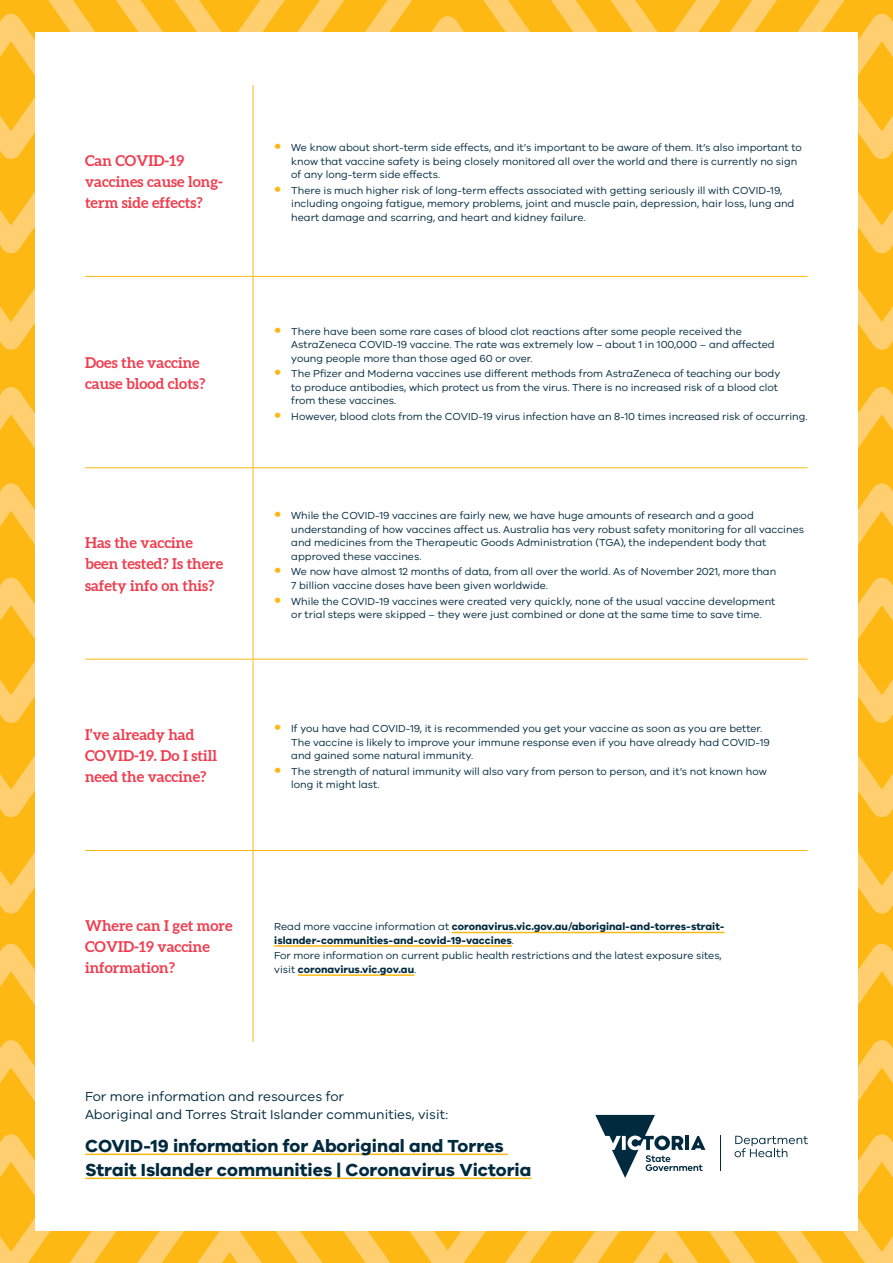
<style>
.page{position:relative;width:893px;height:1263px;background:#fff}
.page>*{position:absolute;margin:0;border:0;box-sizing:border-box;transform-origin:0 0}
.t1{font:700 18px/24px "VIC";color:#012a3f}
.t2{font:700 15px/21px "Aleo";color:#ef3d4f}
.t3{font:13.5px/18px "VIC";color:#012a3f}
.t4{font:10.5px/13.5px "VIC";color:#012a3f}
.t5{font:700 10.5px/13.5px "VIC";color:#012a3f}
.s1{font-size:18px;color:#fdb913}
.s2{font-weight:400}
.s3{font-weight:700}
</style>
<div class="page">
<svg style="left:0;top:385px;width:35px;height:529px;background:#fdc036"></svg>
<svg style="left:0;top:253px;width:35px;height:97px;background:#fdbf32"></svg>
<svg style="left:0;top:942px;width:35px;height:96px;background:#fdc033"></svg>
<svg style="left:858px;top:385px;width:35px;height:529px;background:#fdc036"></svg>
<svg style="left:858px;top:253px;width:35px;height:97px;background:#fdbf32"></svg>
<svg style="left:858px;top:942px;width:35px;height:96px;background:#fdc033"></svg>
<svg style="left:0;top:0;width:893px;height:253px;background:#fdc036"></svg>
<div style="left:35px;top:32px;width:823px;height:1199px;background:#fff"></div>
<svg style="left:0;top:1038px;width:893px;height:225px"></svg>
<hr style="left:85px;top:1153px;width:423px;height:2px;background:#fdb913">
<hr style="left:85px;top:1177px;width:446px;height:2px;background:#fdb913">
<hr style="left:253px;top:85px;width:1px;height:191px;background:#fdb913">
<hr style="left:85px;top:276px;width:168px;height:1px;background:#fdb913">
<hr style="left:253px;top:276px;width:554px;height:1px;background:#fdb913">
<hr style="left:253px;top:277px;width:1px;height:190px;background:#fdb913">
<hr style="left:85px;top:467px;width:168px;height:1px;background:#fdb913">
<hr style="left:253px;top:467px;width:554px;height:1px;background:#fdb913">
<hr style="left:253px;top:468px;width:1px;height:191px;background:#fdb913">
<hr style="left:85px;top:659px;width:168px;height:1px;background:#fdb913">
<hr style="left:253px;top:659px;width:554px;height:1px;background:#fdb913">
<hr style="left:253px;top:659px;width:1px;height:191px;background:#fdb913">
<hr style="left:85px;top:850px;width:168px;height:1px;background:#fdb913">
<hr style="left:253px;top:850px;width:554px;height:1px;background:#fdb913">
<hr style="left:253px;top:851px;width:1px;height:191px;background:#fdb913">
<hr style="left:452px;top:932px;width:272px;height:1px;background:#fdb913">
<hr style="left:274px;top:945px;width:238px;height:2px;background:#fdb913">
<hr style="left:298px;top:974px;width:116px;height:2px;background:#fdb913">
<h2 class="t2" style="left:85px;top:150px;width:139px">Can COVID-19 vaccines cause long&shy;term side effects?</h2>
<p class="t4" style="left:291px;top:141px;width:512px;text-indent:-17px"><span class="s1">•</span> We know about short-term side effects, and it’s important to be aware of them. It’s also important to know that vaccine safety is being closely monitored all over the world and there is currently no sign of any long-term side effects.</p>
<p class="t4" style="left:291px;top:183px;width:505px;text-indent:-17px"><span class="s1">•</span> There is much higher risk of long-term effects associated with getting seriously ill with COVID-19, including ongoing fatigue, memory problems, joint and muscle pain, depression, hair loss, lung and heart damage and scarring, and heart and kidney failure.</p>
<h2 class="t2" style="left:85px;top:352px;width:122px">Does the vaccine cause blood clots?</h2>
<h2 class="t2" style="left:85px;top:533px;width:140px">Has the vaccine been tested? Is there safety info on this?</h2>
<p class="t4" style="left:291px;top:324px;width:485px;text-indent:-17px"><span class="s1">•</span> There have been some rare cases of blood clot reactions after some people received the<br>AstraZeneca COVID-19 vaccine. The rate was extremely low – about 1 in 100,000 – and affected young people more than those aged 60 or over.</p>
<p class="t4" style="left:291px;top:367px;width:491px;text-indent:-17px"><span class="s1">•</span> The Pfizer and Moderna vaccines use different methods from AstraZeneca of teaching our body to produce antibodies, which protect us from the virus. There is no increased risk of a blood clot from these vaccines.</p>
<p class="t4" style="left:274px;top:409px;width:535px"><span class="s1">•</span> However, blood clots from the COVID-19 virus infection have an 8-10 times increased risk of occurring.</p>
<p class="t4" style="left:291px;top:509px;width:514px;text-indent:-17px"><span class="s1">•</span> While the COVID-19 vaccines are fairly new, we have huge amounts of research and a good understanding of how vaccines affect us. Australia has very robust safety monitoring for all vaccines and medicines from the Therapeutic Goods Administration (TGA), the independent body that approved these vaccines.</p>
<p class="t4" style="left:291px;top:565px;width:486px;text-indent:-17px"><span class="s1">•</span> We now have almost 12 months of data, from all over the world. As of November 2021, more than<br>7 billion vaccine doses have been given worldwide.</p>
<p class="t4" style="left:274px;top:594px;width:503px;text-align:center"><span class="s1">•</span> While the COVID-19 vaccines were created very quickly, none of the usual vaccine development or trial steps were skipped – they were just combined or done at the same time to save time.</p>
<h2 class="t2" style="left:85px;top:724px;width:134px">I’ve already had<br>COVID-19. Do I still need the vaccine?</h2>
<p class="t4" style="left:291px;top:721px;width:480px;text-indent:-17px"><span class="s1">•</span> If you have had COVID-19, it is recommended you get your vaccine as soon as you are better.<br>The vaccine is likely to improve your immune response even if you have already had COVID-19 and gained some natural immunity.</p>
<p class="t4" style="left:291px;top:764px;width:477px;text-indent:-17px"><span class="s1">•</span> The strength of natural immunity will also vary from person to person, and it’s not known how long it might last.</p>
<h2 class="t2" style="left:85px;top:916px;width:149px">Where can I get more<br>COVID-19 vaccine information?</h2>
<p class="t5" style="left:274px;top:919px;width:452px"><span class="s2">Read more vaccine information at</span> coronavirus.vic.gov.au/aboriginal-and-torres-strait&shy;islander-communities-and-covid-19-vaccines<span class="s2">.</span></p>
<p class="t4" style="left:274px;top:949px;width:449px">For more information on current public health restrictions and the latest exposure sites, visit <span class="s3">coronavirus.vic.gov.au</span>.</p>
<p class="t3" style="left:85px;top:1087px;width:365px">For more information and resources for<br>Aboriginal and Torres Strait Islander communities, visit:</p>
<h1 class="t1" style="left:85px;top:1133px;width:448px">COVID-19 information for Aboriginal and Torres<br>Strait Islander communities | Coronavirus Victoria</h1>
</div>
